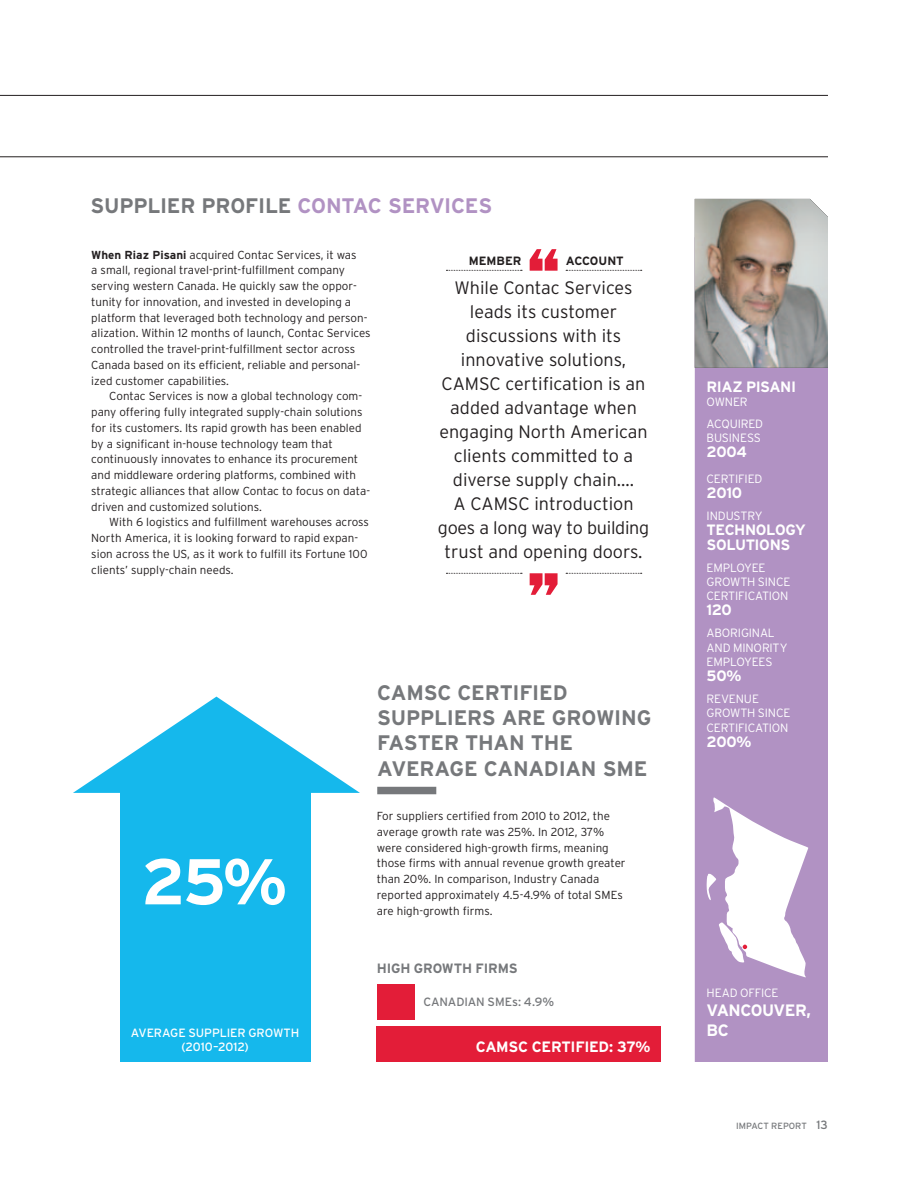
<style>
.page{position:relative;width:918px;height:1188px;background:#fff}
.page>*{position:absolute;margin:0;border:0;box-sizing:border-box;transform-origin:0 0}
.t1{font:700 64.5px "Interstate";color:#fff}
.t2{font:700 21px/25.2px "Interstate";letter-spacing:-.01em;color:#76787b}
.t3{font:300 18px/24px "Interstate";color:#231f20;text-align:center}
.t4{font:700 16.5px/19.8px "Interstate";letter-spacing:-.025em;color:#fff}
.t5{font:700 15px "Interstate";letter-spacing:-.025em;color:#fff}
.t6{font:700 15px/15px "Interstate";letter-spacing:.04em;color:#fff}
.t7{font:700 13.5px "Interstate";letter-spacing:-.01em;color:#76787b}
.t8{font:300 12px/14.4px "Interstate";letter-spacing:-.015em;color:#fff}
.t9{font:12px/14.4px "Interstate";letter-spacing:-.01em;color:#fff;text-align:center}
.t10{font:12px "Interstate";letter-spacing:-.01em;color:#76787b}
.t11{font:700 12px "Interstate";color:#231f20}
.t12{font:300 11.7px/15.8px "Interstate";color:#231f20}
.t13{font:9px "Interstate";color:#76787b}
.s1{color:#b192c3}
.s2{font-weight:700}
.s3{font-size:12px}
</style>
<div class="page">
<div style="left:377px;top:1027px;width:284px;height:35px;background:#e31d38"></div>
<hr style="left:0;top:95px;width:828px;height:1px;background:#231f20">
<hr style="left:0;top:157px;width:828px;height:1px;background:#231f20">
<div style="left:120px;top:790px;width:190px;height:272px;background:#15b8ec"></div>
<div style="left:377px;top:787px;width:59px;height:7px;background:#76787b"></div>
<div style="left:377px;top:984px;width:37px;height:35px;background:#e31d38"></div>
<svg style="left:73px;top:697px;width:287px;height:96px"></svg>
<svg style="left:530px;top:249px;width:28px;height:22px"></svg>
<svg style="left:446px;top:270px;width:76px;height:1px"></svg>
<svg style="left:566px;top:270px;width:76px;height:1px"></svg>
<svg style="left:530px;top:573px;width:28px;height:22px"></svg>
<svg style="left:446px;top:573px;width:76px;height:1px"></svg>
<svg style="left:566px;top:573px;width:76px;height:1px"></svg>
<div style="left:695px;top:368px;width:133px;height:694px;background:#b192c3"></div>
<img style="left:695px;top:199px;width:133px;height:169px">
<svg style="left:706px;top:797px;width:102px;height:181px"></svg>
<h2 class="t2" style="left:90px;top:193px;width:401px">SUPPLIER PROFILE <span class="s1">CONTAC SERVICES</span></h2>
<p class="t12" style="left:91px;top:246px;width:281px"><span class="s2">WHEN RIAZ PISANI</span> acquired Contac Services, it was<br>a small, regional travel-print-fulfillment company serving western Canada. He quickly saw the oppor&shy;tunity for innovation, and invested in developing a platform that leveraged both technology and person&shy;alization. Within 12 months of launch, Contac Services controlled the travel-print-fulfillment sector across Canada based on its efficient, reliable and personal&shy;ized customer capabilities.</p>
<p class="t12" style="left:91px;top:388px;width:280px;text-indent:18px">Contac Services is now a global technology com&shy;pany offering fully integrated supply-chain solutions for its customers. Its rapid growth has been enabled by a significant in-house technology team that continuously innovates to enhance its procurement and middleware ordering platforms, combined with strategic alliances that allow Contac to focus on data&shy;driven and customized solutions.</p>
<p class="t12" style="left:91px;top:514px;width:279px;text-indent:18px">With 6 logistics and fulfillment warehouses across North America, it is looking forward to rapid expan&shy;sion across the US, as it work to fulfill its Fortune 100 clients’ supply-chain needs.</p>
<p class="t11" style="left:469px;top:254px;width:54px">MEMBER</p>
<p class="t11" style="left:566px;top:254px;width:9px">ACCO</p>
<p class="t11" style="left:598px;top:254px;width:27px">UNT</p>
<p class="t3" style="left:438px;top:276px;width:213px">While Contac Services leads its customer discussions with its innovative solutions,<br>CAMSC certification is an added advantage when engaging North American clients committed to a diverse supply chain….<br>A CAMSC introduction goes a long way to building trust and opening doors.</p>
<h2 class="t2" style="left:377px;top:680px;width:276px">CAMSC CERTIFIED<br>SUPPLIERS ARE GROWING<br>FASTER THAN THE<br>AVERAGE CANADIAN SME</h2>
<h1 class="t1" style="left:141px;top:846px;width:147px">25%</h1>
<p class="t9" style="left:131px;top:1025px;width:170px">AVERAGE SUPPLIER GROWTH (2010–2012)</p>
<p class="t12" style="left:377px;top:808px;width:250px">For suppliers certified from 2010 to 2012, the average growth rate was 25%. In 2012, 37% were considered high-growth firms, meaning those firms with annual revenue growth greater than 20%. In comparison, Industry Canada reported approximately 4.5-4.9% of total SMEs are high-growth firms.</p>
<p class="t7" style="left:377px;top:960px;width:131px">HIGH GROWTH FIRMS</p>
<p class="t10" style="left:423px;top:995px;width:132px">CANADIAN SMES: 4.9%</p>
<p class="t5" style="left:476px;top:1038px;width:176px">CAMSC CERTIFIED: 37%</p>
<p class="t5" style="left:707px;top:378px;width:91px">RIAZ PISANI</p>
<p class="t8" style="left:707px;top:391px;width:58px;line-height:21.9px">Owner<br>ACQUIRED</p>
<p class="t8" style="left:707px;top:431px;width:56px">BUSINESS</p>
<p class="t5" style="left:707px;top:444px;width:42px">2004</p>
<p class="t8" style="left:707px;top:471px;width:57px">CERTIFIED</p>
<p class="t5" style="left:707px;top:484px;width:37px">2010</p>
<p class="t8" style="left:707px;top:508px;width:57px">INDUSTRY</p>
<p class="t6" style="left:707px;top:522px;width:101px">TECHNOLOGY<br>SOLUTIONS</p>
<p class="t8" style="left:707px;top:560px;width:85px">EMPLOYEE<br>GROWTH SINCE<br>CERTIFICATION</p>
<p class="t5" style="left:707px;top:602px;width:27px">120</p>
<p class="t8" style="left:707px;top:626px;width:82px">ABORIGINAL<br>AND MINORITY<br>EMPLOYEES</p>
<p class="t5" style="left:707px;top:667px;width:36px">50%</p>
<p class="t8" style="left:707px;top:691px;width:85px">REVENUE<br>GROWTH SINCE<br>CERTIFICATION</p>
<p class="t5" style="left:707px;top:733px;width:46px">200%</p>
<p class="t8" style="left:707px;top:985px;width:17px">Head</p>
<p class="t8" style="left:740px;top:985px;width:16px">Office</p>
<h3 class="t4" style="left:707px;top:1001px;width:106px">VANCOUVER,<br>BC</h3>
<p class="t13" style="left:736px;top:1120px;width:93px">IM PACT REPORT <span class="s3">13</span></p>
</div>
